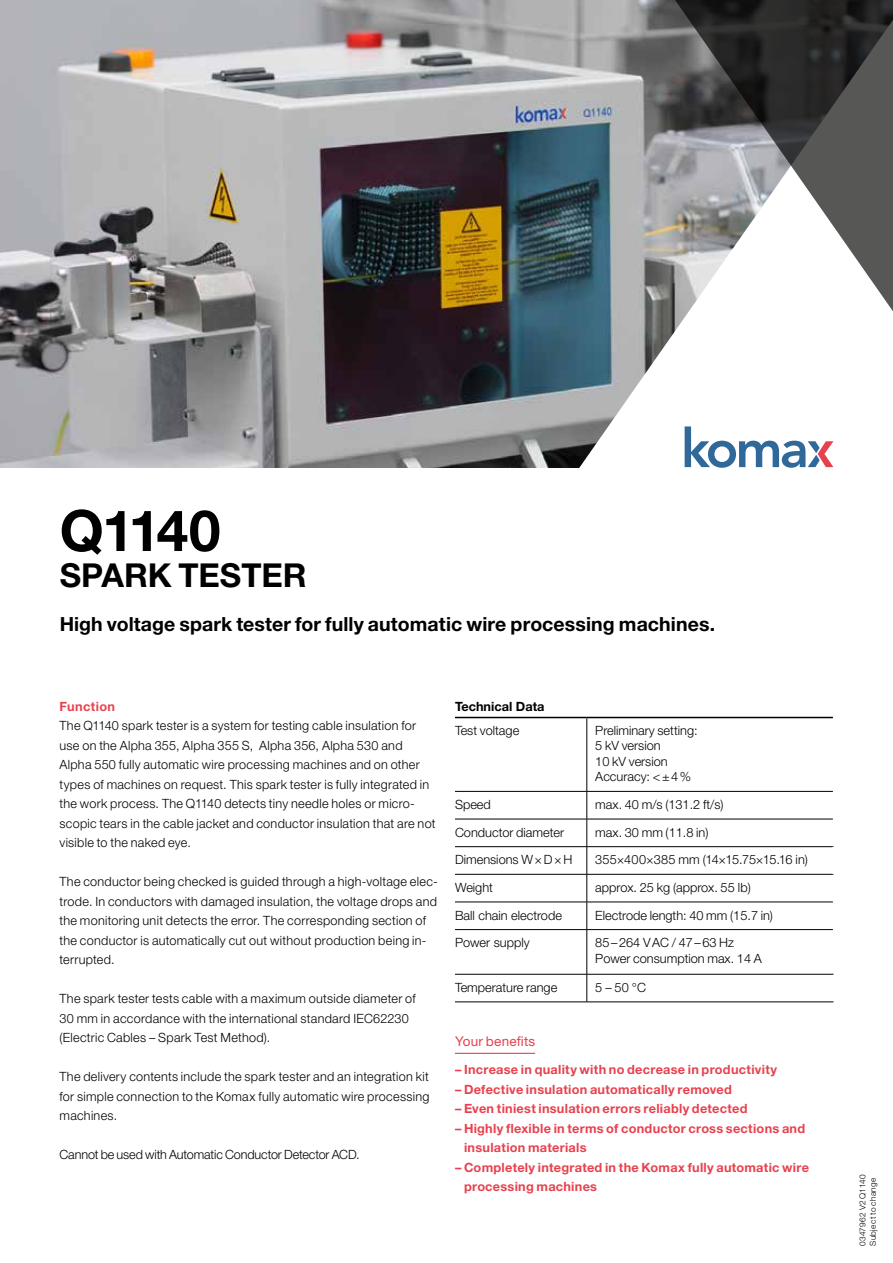
<style>
.page{position:relative;width:893px;height:1263px;background:#fff}
.page>*{position:absolute;margin:0;border:0;box-sizing:border-box;transform-origin:0 0}
.t1{font:700 57px "Helvetica Neue LT Std";letter-spacing:-.045em;color:#000}
.t2{font:700 33px "Helvetica Neue LT Std";color:#000}
.t3{font:700 19.5px "Helvetica Neue LT Std";letter-spacing:.005em;color:#000}
.t4{font:13.5px "Helvetica Neue LT Std";letter-spacing:.015em;color:#e8414e}
.t5{font:300 12.75px/19.5px "Helvetica Neue LT Std";letter-spacing:.02em;color:#000}
.t6{font:700 12.75px/19.5px "Helvetica Neue LT Std";letter-spacing:.02em;color:#e8414e}
.t7{font:300 12.75px/15.3px "Helvetica Neue LT Std";color:#000}
.t8{font:300 12.75px "Helvetica Neue LT Std";letter-spacing:-.005em;color:#000}
.t9{font:700 12.75px "Helvetica Neue LT Std";color:#000}
.t10{font:300 8.25px/10.5px "Helvetica Neue LT Std";letter-spacing:.04em;color:#000}
</style>
<div class="page">
<img style="left:0;top:0;width:659px;height:468px">
<svg style="left:565px;top:20px;width:269px;height:448px"></svg>
<svg style="left:659px;top:0;width:234px;height:363px"></svg>
<svg style="left:685px;top:426px;width:148px;height:42px"></svg>
<hr style="left:455px;top:1053px;width:80px;height:1px;background:#e8414e">
<hr style="left:455px;top:1002px;width:132px;height:1px;background:#000">
<hr style="left:587px;top:1002px;width:246px;height:1px;background:#000">
<svg style="left:587px;top:975px;width:1px;height:27px"></svg>
<hr style="left:587px;top:718px;width:1px;height:73px;background:#000">
<hr style="left:587px;top:930px;width:1px;height:44px;background:#000">
<hr style="left:455px;top:929px;width:132px;height:1px;background:#000">
<hr style="left:587px;top:929px;width:246px;height:1px;background:#000">
<hr style="left:455px;top:717px;width:132px;height:1px;background:#000">
<hr style="left:587px;top:717px;width:246px;height:1px;background:#000">
<hr style="left:455px;top:974px;width:132px;height:1px;background:#000">
<hr style="left:587px;top:974px;width:246px;height:1px;background:#000">
<svg style="left:455px;top:791px;width:378px;height:138px"></svg>
<h1 class="t1" style="left:60px;top:495px;width:163px">Q1140</h1>
<h2 class="t2" style="left:60px;top:555px;width:249px">SPARK TESTER</h2>
<h3 class="t3" style="left:60px;top:611px;width:657px">High voltage spark tester for fully automatic wire processing machines.</h3>
<p class="t6" style="left:60px;top:696px;width:57px">Function</p>
<p class="t5" style="left:60px;top:716px;width:377px">The Q1140 spark tester is a system for testing cable insulation for use on the Alpha 355, Alpha 355 S, Alpha 356, Alpha 530 and Alpha 550 fully automatic wire processing machines and on other types of machines on request. This spark tester is fully integrated in the work process. The Q1140 detects tiny needle holes or micro&shy;scopic tears in the cable jacket and conductor insulation that are not visible to the naked eye.</p>
<p class="t5" style="left:60px;top:872px;width:380px">The conductor being checked is guided through a high-voltage elec&shy;trode. In conductors with damaged insulation, the voltage drops and the monitoring unit detects the error. The corresponding section of the conductor is automatically cut out without production being in&shy;terrupted.</p>
<p class="t5" style="left:60px;top:989px;width:358px">The spark tester tests cable with a maximum outside diameter of<br>30 mm in accordance with the international standard IEC62230 (Electric Cables – Spark Test Method).</p>
<p class="t5" style="left:60px;top:1067px;width:371px;text-align:justify">The delivery contents include the spark tester and an integration kit for simple connection to the Komax fully automatic wire processing machines.</p>
<p class="t8" style="left:60px;top:1147px;width:302px">Cannot be used with Automatic Conductor Detector ACD.</p>
<p class="t9" style="left:455px;top:698px;width:91px">Technical Data</p>
<p class="t7" style="left:455px;top:723px;width:66px">Test voltage</p>
<p class="t7" style="left:595px;top:723px;width:104px">Preliminary setting:<br>5 kV version<br>10 kV version<br>Accuracy: &lt;±4%</p>
<p class="t5" style="left:455px;top:794px;width:37px">Speed</p>
<p class="t7" style="left:595px;top:796px;width:130px">max. 40 m/s (131.2 ft/s)</p>
<p class="t7" style="left:455px;top:824px;width:111px">Conductor diameter</p>
<p class="t7" style="left:595px;top:824px;width:115px">max. 30 mm (11.8 in)</p>
<p class="t7" style="left:455px;top:852px;width:119px">Dimensions W×D×H</p>
<p class="t5" style="left:595px;top:850px;width:214px">355×400×385 mm (14×15.75×15.16 in)</p>
<p class="t5" style="left:455px;top:877px;width:40px">Weight</p>
<p class="t7" style="left:595px;top:879px;width:157px">approx. 25 kg (approx. 55 lb)</p>
<p class="t7" style="left:455px;top:907px;width:109px">Ball chain electrode</p>
<p class="t7" style="left:595px;top:907px;width:179px">Electrode length: 40 mm (15.7 in)</p>
<p class="t7" style="left:455px;top:935px;width:76px">Power supply</p>
<p class="t7" style="left:595px;top:935px;width:168px">85–264 VAC / 47–63 Hz<br>Power consumption max. 14 A</p>
<p class="t7" style="left:455px;top:979px;width:104px">Temperature range</p>
<p class="t5" style="left:595px;top:977px;width:52px">5 – 50 °C</p>
<p class="t4" style="left:455px;top:1033px;width:82px">Your benefits</p>
<p class="t6" style="left:455px;top:1060px;width:323px">– Increase in quality with no decrease in productivity</p>
<p class="t6" style="left:455px;top:1079px;width:278px">– Defective insulation automatically removed</p>
<p class="t6" style="left:455px;top:1099px;width:294px">– Even tiniest insulation errors reliably detected</p>
<p class="t6" style="left:464px;top:1118px;width:343px;text-indent:-9px">– Highly flexible in terms of conductor cross sections and insulation materials</p>
<p class="t6" style="left:464px;top:1157px;width:346px;text-indent:-9px">– Completely integrated in the Komax fully automatic wire processing machines</p>
<p class="t10" style="left:857px;top:1246px;width:73px;rotate:-90deg">0347962 V2 Q1140<br>Subject to change</p>
</div>
